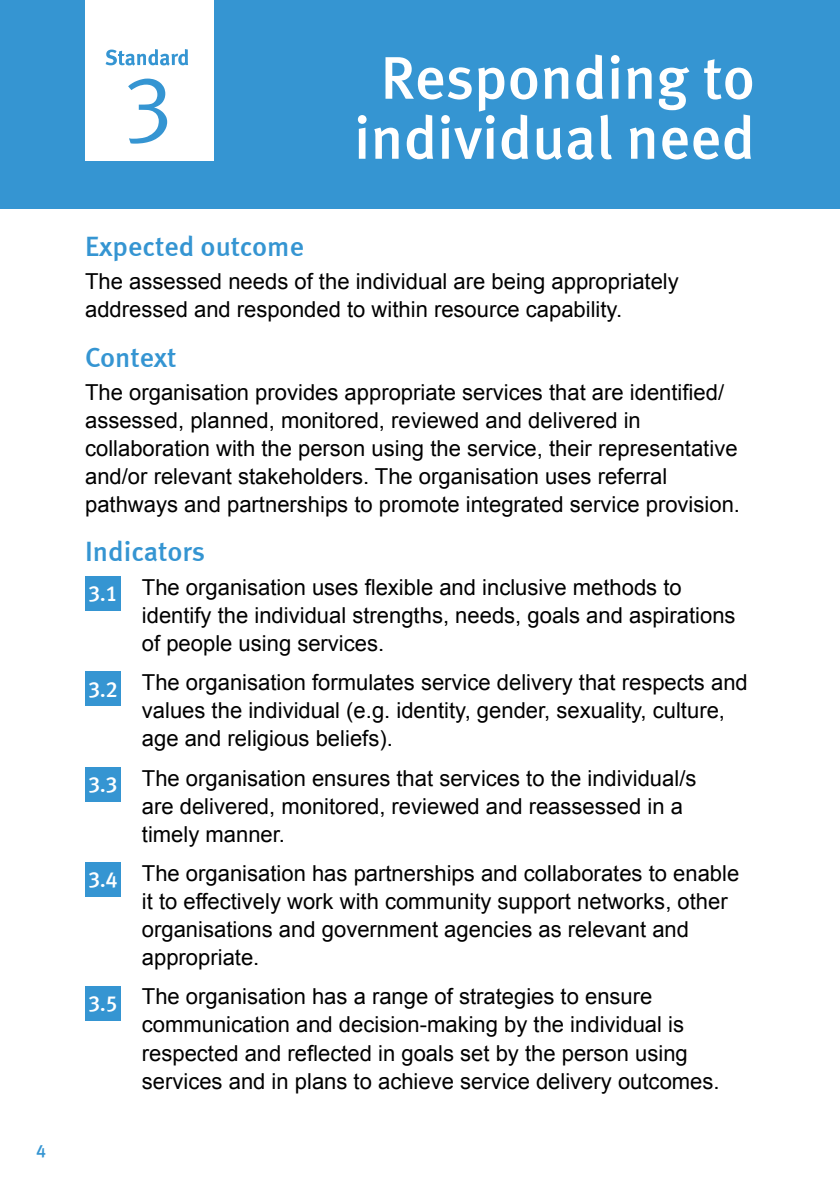
<style>
.page{position:relative;width:840px;height:1191px;background:#fff}
.page>*{position:absolute;margin:0;border:0;box-sizing:border-box;transform-origin:0 0}
.t1{font:60px/60px "Meta Medium LF";letter-spacing:.005em;color:#fff;text-align:center}
.t2{font:28px "Meta Medium LF";color:#3595d2}
.t3{font:22px/28px "Arial";color:#000}
.t4{font:18px "Meta Medium LF";color:#3595d2}
.s1{font-family:"Meta Medium LF";color:#fff}
</style>
<div class="page">
<div style="left:0;top:0;width:839px;height:208px;background:#3595d2"></div>
<div style="left:85px;top:576px;width:36px;height:35px;background:#3595d2"></div>
<div style="left:85px;top:671px;width:36px;height:35px;background:#3595d2"></div>
<div style="left:85px;top:767px;width:36px;height:34px;background:#3595d2"></div>
<div style="left:85px;top:862px;width:36px;height:35px;background:#3595d2"></div>
<div style="left:85px;top:985px;width:36px;height:35px;background:#3595d2"></div>
<div style="left:85px;top:0;width:128px;height:160px;background:#fff"></div>
<svg style="left:105px;top:49px;width:83px;height:17px"></svg>
<svg style="left:128px;top:79px;width:39px;height:65px"></svg>
<p class="t4" style="left:36px;top:1140px;width:12px">4</p>
<h1 class="t1" style="left:354px;top:47px;width:402px">Responding to individual need</h1>
<p class="t2" style="left:85px;top:230px;width:220px">Expected outcome</p>
<p class="t3" style="left:85px;top:268px;width:595px">The assessed needs of the individual are being appropriately addressed and responded to within resource capability.</p>
<p class="t2" style="left:85px;top:340px;width:93px">Context</p>
<p class="t3" style="left:85px;top:379px;width:656px">The organisation provides appropriate services that are identified/ assessed, planned, monitored, reviewed and delivered in collaboration with the person using the service, their representative and/or relevant stakeholders. The organisation uses referral pathways and partnerships to promote integrated service provision.</p>
<p class="t2" style="left:85px;top:535px;width:121px">Indicators</p>
<p class="t3" style="left:142px;top:573px;width:595px;text-indent:-54px"><span class="s1">3.1</span> The organisation uses flexible and inclusive methods to identify the individual strengths, needs, goals and aspirations of people using services.</p>
<p class="t3" style="left:142px;top:669px;width:607px;text-indent:-54px"><span class="s1">3.2</span> The organisation formulates service delivery that respects and values the individual (e.g. identity, gender, sexuality, culture, age and religious beliefs).</p>
<p class="t3" style="left:142px;top:764px;width:555px;text-indent:-54px"><span class="s1">3.3</span> The organisation ensures that services to the individual/s are delivered, monitored, reviewed and reassessed in a timely manner.</p>
<p class="t3" style="left:142px;top:859px;width:598px;text-indent:-54px"><span class="s1">3.4</span> The organisation has partnerships and collaborates to enable it to effectively work with community support networks, other organisations and government agencies as relevant and appropriate.</p>
<p class="t3" style="left:142px;top:983px;width:579px;text-indent:-54px"><span class="s1">3.5</span> The organisation has a range of strategies to ensure communication and decision-making by the individual is respected and reflected in goals set by the person using services and in plans to achieve service delivery outcomes.</p>
</div>
